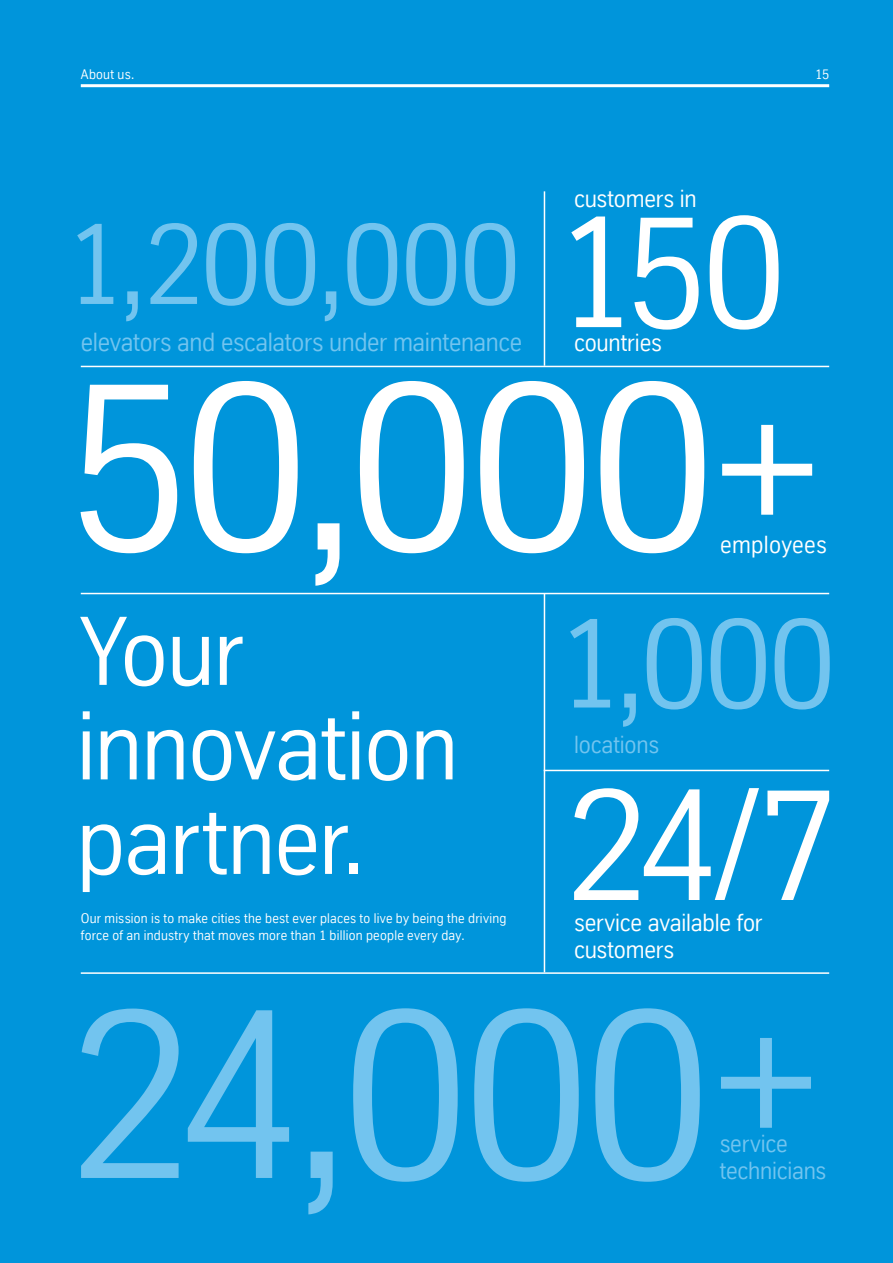
<style>
.page{position:relative;width:893px;height:1263px;background:#0095db}
.page>*{position:absolute;margin:0;border:0;box-sizing:border-box;transform-origin:0 0}
.t1{font:235.5px "TK Type";color:#72c4ef}
.t2{font:234px "TK Type";color:#fff}
.t3{font:155.4px "TK Type";color:#fff}
.t4{font:124.35px "TK Type";color:#72c4ef}
.t5{font:112.5px "TK Type";letter-spacing:-.01em;color:#72c4ef}
.t6{font:94.5px/94.5px "TK Type";letter-spacing:-.015em;color:#fff}
.t7{font:25.5px "TK Type";letter-spacing:-.015em;color:#72c4ef}
.t8{font:24px/27px "TK Type";letter-spacing:-.005em;color:#fff}
.t9{font:24px/27px "TK Type";letter-spacing:-.005em;color:#72c4ef}
.t10{font:13.5px/17px "TK Type";letter-spacing:.015em;color:#fff}
.s1{font-size:205.5px}
</style>
<div class="page">
<hr style="left:81px;top:972px;width:748px;height:2px;background:#fff">
<hr style="left:81px;top:593px;width:748px;height:1px;background:#fff">
<hr style="left:81px;top:366px;width:748px;height:1px;background:#fff">
<hr style="left:544px;top:770px;width:285px;height:1px;background:#fff">
<hr style="left:544px;top:191px;width:1px;height:175px;background:#fff">
<hr style="left:544px;top:593px;width:1px;height:379px;background:#fff">
<hr style="left:81px;top:84px;width:748px;height:3px;background:#fff">
<p class="t10" style="left:81px;top:65px;width:55px">About us.</p>
<p class="t10" style="left:815px;top:65px;width:16px">15</p>
<h3 class="t5" style="left:64px;top:202px;width:457px">1,200,000</h3>
<h3 class="t7" style="left:81px;top:328px;width:443px">elevators and escalators under maintenance</h3>
<h3 class="t8" style="left:574px;top:185px;width:124px">customers in</h3>
<h3 class="t3" style="left:554px;top:186px;width:233px">150</h3>
<h3 class="t8" style="left:574px;top:329px;width:89px">countries</h3>
<h2 class="t2" style="left:66px;top:337px;width:757px">50,000<span class="s1">+</span></h2>
<h3 class="t8" style="left:720px;top:531px;width:108px">employees</h3>
<h3 class="t6" style="left:77px;top:605px;width:384px">Your innovation partner.</h3>
<p class="t10" style="left:81px;top:910px;width:427px">Our mission is to make cities the best ever places to live by being the driving force of an industry that moves more than 1 billion people every day.</p>
<h3 class="t4" style="left:556px;top:594px;width:281px">1,000</h3>
<h3 class="t9" style="left:574px;top:731px;width:87px">locations</h3>
<h3 class="t3" style="left:566px;top:759px;width:275px">24/7</h3>
<h3 class="t8" style="left:574px;top:909px;width:190px">service available for customers</h3>
<h1 class="t1" style="left:69px;top:964px;width:753px">24,000<span class="s1">+</span></h1>
<h3 class="t9" style="left:720px;top:1130px;width:108px">service technicians</h3>
</div>
